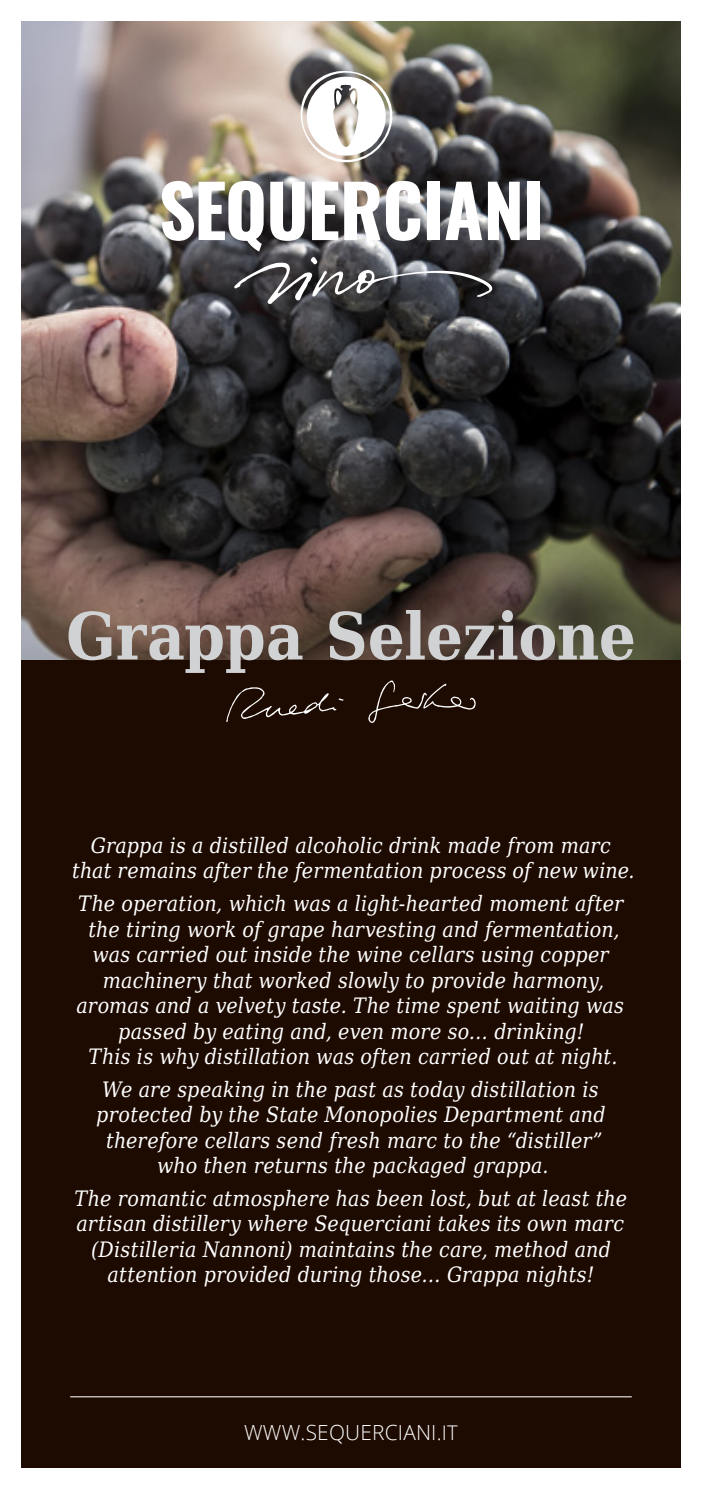
<style>
.page{position:relative;width:702px;height:1489px;background:#fff}
.page>*{position:absolute;margin:0;border:0;box-sizing:border-box;transform-origin:0 0}
.t1{font:700 65px "DejaVu Serif Condensed";letter-spacing:-.005em;color:#d1d2d4}
.t2{font:italic 21.25px/25.5px "DejaVu Serif Condensed";letter-spacing:.005em;color:#fff;text-align:center}
.t3{font:300 20.75px "Open Sans";letter-spacing:.01em;color:#fff}
.s1{font-size:20.25px}
</style>
<div class="page">
<div style="left:21px;top:21px;width:659px;height:1446px;background:#1d0a00"></div>
<img style="left:21px;top:21px;width:659px;height:638px">
<svg style="left:285px;top:55px;width:114px;height:108px;background:#bcb6af"></svg>
<svg style="left:234px;top:257px;width:260px;height:47px;background:#545458"></svg>
<svg style="left:162px;top:181px;width:101px;height:70px;background:#b5b4b4"></svg>
<svg style="left:270px;top:182px;width:35px;height:59px;background:#cacacb"></svg>
<svg style="left:312px;top:182px;width:26px;height:58px;background:#cecdcd"></svg>
<svg style="left:344px;top:182px;width:36px;height:58px;background:#dad9d8"></svg>
<svg style="left:386px;top:181px;width:34px;height:60px;background:#cbcbcd"></svg>
<div style="left:426px;top:182px;width:13px;height:58px;background:#fff"></div>
<svg style="left:445px;top:182px;width:37px;height:58px;background:#bbbbbd"></svg>
<svg style="left:488px;top:182px;width:31px;height:58px;background:#d7d7d8"></svg>
<div style="left:527px;top:182px;width:13px;height:58px;background:#fff"></div>
<hr style="left:70px;top:1396px;width:561px;height:1px;background:#fff">
<svg style="left:368px;top:680px;width:108px;height:43px"></svg>
<svg style="left:226px;top:687px;width:118px;height:35px"></svg>
<p class="t1" style="left:66px;top:585px;width:571px">Grappa Selezione</p>
<p class="t2" style="left:72px;top:832px;width:564px">Grappa is a distilled alcoholic drink made from marc that remains after the fermentation process of new wine.</p>
<p class="t2" style="left:77px;top:890px;width:549px">The operation, which was a light-hearted moment after the tiring work of grape harvesting and fermentation, was carried out inside the wine cellars using copper machinery that worked slowly to provide harmony, aromas and a velvety taste. The time spent waiting was passed by eating and, even more so… drinking!</p>
<p class="t2" style="left:88px;top:1043px;width:530px">This is why distillation was often carried out at night.</p>
<p class="t2" style="left:96px;top:1075px;width:511px">We are speaking in the past as today distillation is protected by the State Monopolies Department and therefore cellars send fresh marc to the “distiller”</p>
<p class="t2" style="left:157px;top:1152px;width:393px">who then returns the packaged grappa.</p>
<p class="t2" style="left:74px;top:1184px;width:554px">The romantic atmosphere has been lost, but at least the artisan distillery where Sequerciani takes its own marc (Distilleria Nannoni) maintains the care, method and attention provided during those… Grappa nights!</p>
<p class="t3" style="left:244px;top:1418px;width:215px">WWW.SEQUERCIANI.<span class="s1">IT</span></p>
</div>
